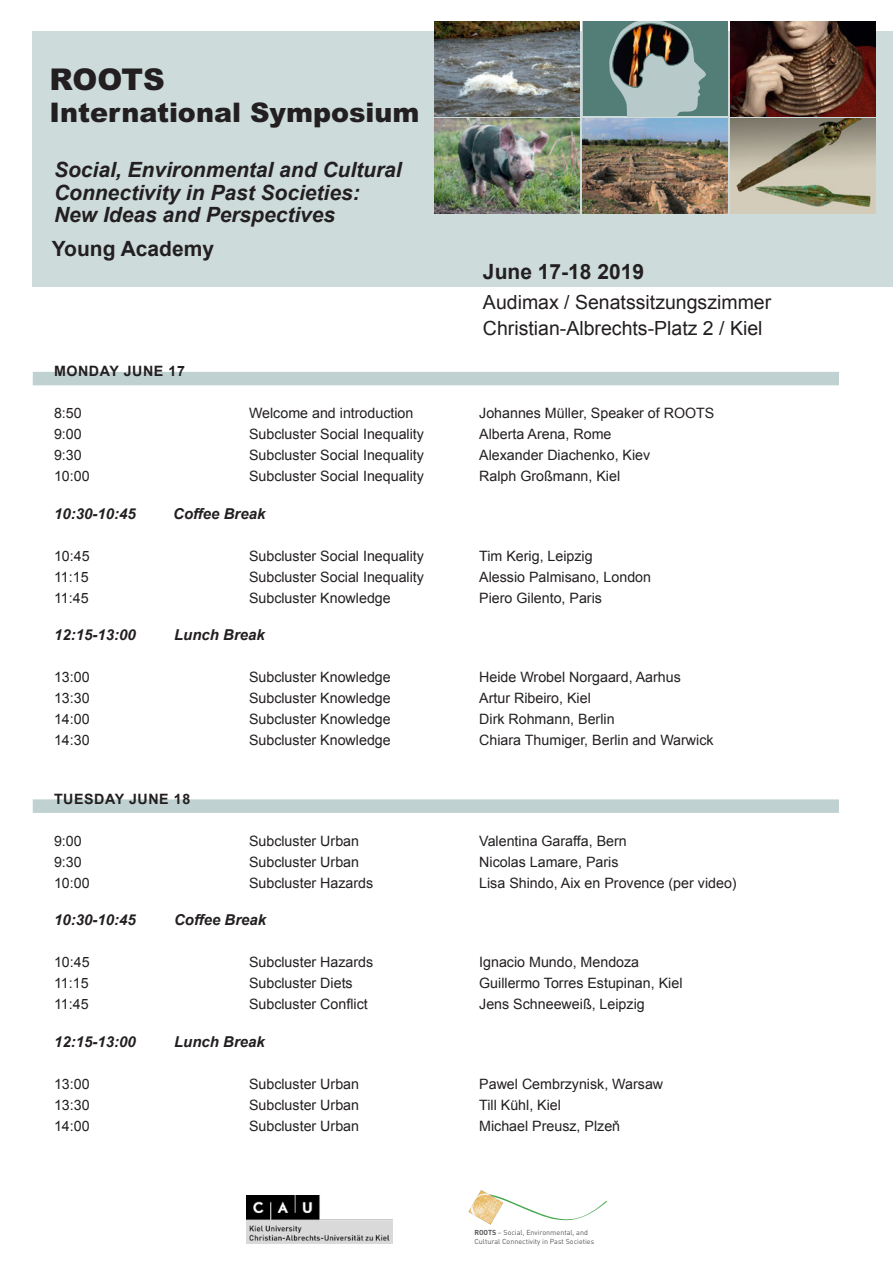
<style>
.page{position:relative;width:893px;height:1263px;background:#fff}
.page>*{position:absolute;margin:0;border:0;box-sizing:border-box;transform-origin:0 0}
.t1{font:900 30px "Arial";letter-spacing:-.01em;color:#231f20}
.t2{font:900 27px "Arial";color:#231f20}
.t3{font:italic 700 21px/22.5px "Arial";color:#231f20}
.t4{font:700 21px "Arial";color:#231f20}
.t5{font:19.5px/25.5px "Arial";color:#231f20}
.t6{font:italic 700 15px "Arial";color:#231f20}
.t7{font:14.25px "Arial";color:#231f20}
.t8{font:700 14.25px "Arial";letter-spacing:.04em;color:#231f20}
.t9{font:7.2px/8.6px "DINOT";color:#57585a}
.s1{font-weight:700}
</style>
<div class="page">
<div style="left:32px;top:32px;width:861px;height:255px;background:#cddbdb"></div>
<div style="left:33px;top:372px;width:806px;height:13px;background:#c0d1d1"></div>
<div style="left:33px;top:799px;width:806px;height:14px;background:#c0d1d1"></div>
<img style="left:434px;top:21px;width:146px;height:95px">
<img style="left:434px;top:118px;width:146px;height:95px">
<div style="left:583px;top:21px;width:145px;height:95px;background:#537e77"></div>
<svg style="left:609px;top:21px;width:97px;height:95px"></svg>
<img style="left:582px;top:118px;width:146px;height:95px">
<img style="left:730px;top:21px;width:146px;height:95px">
<img style="left:730px;top:118px;width:146px;height:95px">
<img style="left:247px;top:1195px;width:145px;height:49px">
<svg style="left:489px;top:1198px;width:119px;height:27px"></svg>
<img style="left:468px;top:1190px;width:35px;height:34px">
<h1 class="t1" style="left:50px;top:58px;width:117px">ROOTS</h1>
<h2 class="t2" style="left:50px;top:93px;width:371px">International Symposium</h2>
<h3 class="t3" style="left:54px;top:159px;width:349px">Social, Environmental and Cultural<br>Connectivity in Past Societies:<br>New Ideas and Perspectives</h3>
<h3 class="t4" style="left:52px;top:235px;width:164px">Young Academy</h3>
<h3 class="t4" style="left:483px;top:258px;width:163px">June 17-18 2019</h3>
<h3 class="t5" style="left:483px;top:290px;width:290px">Audimax / Senatssitzungszimmer<br>Christian-Albrechts-Platz 2 / Kiel</h3>
<p class="t8" style="left:54px;top:362px;width:132px">MONDAY JUNE 17</p>
<p class="t7" style="left:54px;top:404px;width:29px">8:50</p>
<p class="t7" style="left:249px;top:404px;width:166px">Welcome and introduction</p>
<p class="t7" style="left:479px;top:404px;width:237px">Johannes Müller, Speaker of ROOTS</p>
<p class="t7" style="left:54px;top:425px;width:29px">9:00</p>
<p class="t7" style="left:249px;top:425px;width:177px">Subcluster Social Inequality</p>
<p class="t7" style="left:479px;top:425px;width:134px">Alberta Arena, Rome</p>
<p class="t7" style="left:54px;top:446px;width:29px">9:30</p>
<p class="t7" style="left:249px;top:446px;width:177px">Subcluster Social Inequality</p>
<p class="t7" style="left:479px;top:446px;width:173px">Alexander Diachenko, Kiev</p>
<p class="t7" style="left:54px;top:467px;width:37px">10:00</p>
<p class="t7" style="left:249px;top:467px;width:177px">Subcluster Social Inequality</p>
<p class="t7" style="left:479px;top:467px;width:142px">Ralph Großmann, Kiel</p>
<p class="t6" style="left:54px;top:504px;width:83px">10:30-10:45</p>
<p class="t6" style="left:173px;top:504px;width:94px">Coffee Break</p>
<p class="t7" style="left:54px;top:546px;width:37px">10:45</p>
<p class="t7" style="left:249px;top:546px;width:177px">Subcluster Social Inequality</p>
<p class="t7" style="left:479px;top:546px;width:115px">Tim Kerig, Leipzig</p>
<p class="t7" style="left:54px;top:567px;width:36px">11:15</p>
<p class="t7" style="left:249px;top:567px;width:177px">Subcluster Social Inequality</p>
<p class="t7" style="left:479px;top:567px;width:173px">Alessio Palmisano, London</p>
<p class="t7" style="left:54px;top:588px;width:36px">11:45</p>
<p class="t7" style="left:249px;top:588px;width:143px">Subcluster Knowledge</p>
<p class="t7" style="left:479px;top:588px;width:124px">Piero Gilento, Paris</p>
<p class="t6" style="left:54px;top:625px;width:83px">12:15-13:00</p>
<p class="t6" style="left:174px;top:625px;width:92px">Lunch Break</p>
<p class="t7" style="left:54px;top:668px;width:37px">13:00</p>
<p class="t7" style="left:249px;top:668px;width:143px">Subcluster Knowledge</p>
<p class="t7" style="left:479px;top:668px;width:203px">Heide Wrobel Norgaard, Aarhus</p>
<p class="t7" style="left:54px;top:689px;width:37px">13:30</p>
<p class="t7" style="left:249px;top:689px;width:143px">Subcluster Knowledge</p>
<p class="t7" style="left:479px;top:689px;width:113px">Artur Ribeiro, Kiel</p>
<p class="t7" style="left:54px;top:710px;width:37px">14:00</p>
<p class="t7" style="left:249px;top:710px;width:143px">Subcluster Knowledge</p>
<p class="t7" style="left:479px;top:710px;width:137px">Dirk Rohmann, Berlin</p>
<p class="t7" style="left:54px;top:731px;width:37px">14:30</p>
<p class="t7" style="left:249px;top:731px;width:143px">Subcluster Knowledge</p>
<p class="t7" style="left:479px;top:731px;width:236px">Chiara Thumiger, Berlin and Warwick</p>
<p class="t8" style="left:54px;top:789px;width:138px">TUESDAY JUNE 18</p>
<p class="t7" style="left:54px;top:831px;width:29px">9:00</p>
<p class="t7" style="left:249px;top:831px;width:112px">Subcluster Urban</p>
<p class="t7" style="left:479px;top:831px;width:149px">Valentina Garaffa, Bern</p>
<p class="t7" style="left:54px;top:852px;width:29px">9:30</p>
<p class="t7" style="left:249px;top:852px;width:112px">Subcluster Urban</p>
<p class="t7" style="left:479px;top:852px;width:141px">Nicolas Lamare, Paris</p>
<p class="t7" style="left:54px;top:873px;width:37px">10:00</p>
<p class="t7" style="left:249px;top:873px;width:126px">Subcluster Hazards</p>
<p class="t7" style="left:479px;top:873px;width:259px">Lisa Shindo, Aix en Provence (per video)</p>
<p class="t6" style="left:54px;top:910px;width:83px">10:30-10:45</p>
<p class="t6" style="left:174px;top:910px;width:94px">Coffee Break</p>
<p class="t7" style="left:54px;top:953px;width:37px">10:45</p>
<p class="t7" style="left:249px;top:953px;width:126px">Subcluster Hazards</p>
<p class="t7" style="left:479px;top:953px;width:161px">Ignacio Mundo, Mendoza</p>
<p class="t7" style="left:54px;top:974px;width:36px">11:15</p>
<p class="t7" style="left:249px;top:974px;width:105px">Subcluster Diets</p>
<p class="t7" style="left:479px;top:974px;width:205px">Guillermo Torres Estupinan, Kiel</p>
<p class="t7" style="left:54px;top:995px;width:36px">11:45</p>
<p class="t7" style="left:249px;top:995px;width:120px">Subcluster Conflict</p>
<p class="t7" style="left:479px;top:995px;width:167px">Jens Schneeweiß, Leipzig</p>
<p class="t6" style="left:54px;top:1032px;width:83px">12:15-13:00</p>
<p class="t6" style="left:174px;top:1032px;width:92px">Lunch Break</p>
<p class="t7" style="left:54px;top:1074px;width:37px">13:00</p>
<p class="t7" style="left:249px;top:1074px;width:112px">Subcluster Urban</p>
<p class="t7" style="left:479px;top:1074px;width:185px">Pawel Cembrzynisk, Warsaw</p>
<p class="t7" style="left:54px;top:1095px;width:37px">13:30</p>
<p class="t7" style="left:249px;top:1095px;width:112px">Subcluster Urban</p>
<p class="t7" style="left:479px;top:1095px;width:83px">Till Kühl, Kiel</p>
<p class="t7" style="left:54px;top:1116px;width:37px">14:00</p>
<p class="t7" style="left:249px;top:1116px;width:112px">Subcluster Urban</p>
<p class="t7" style="left:479px;top:1116px;width:142px">Michael Preusz, Plzeň</p>
<p class="t9" style="left:474px;top:1228px;width:121px"><span class="s1">ROOTS</span> – Social, Environmental, and<br>Cultural Connectivity in Past Societies</p>
</div>
